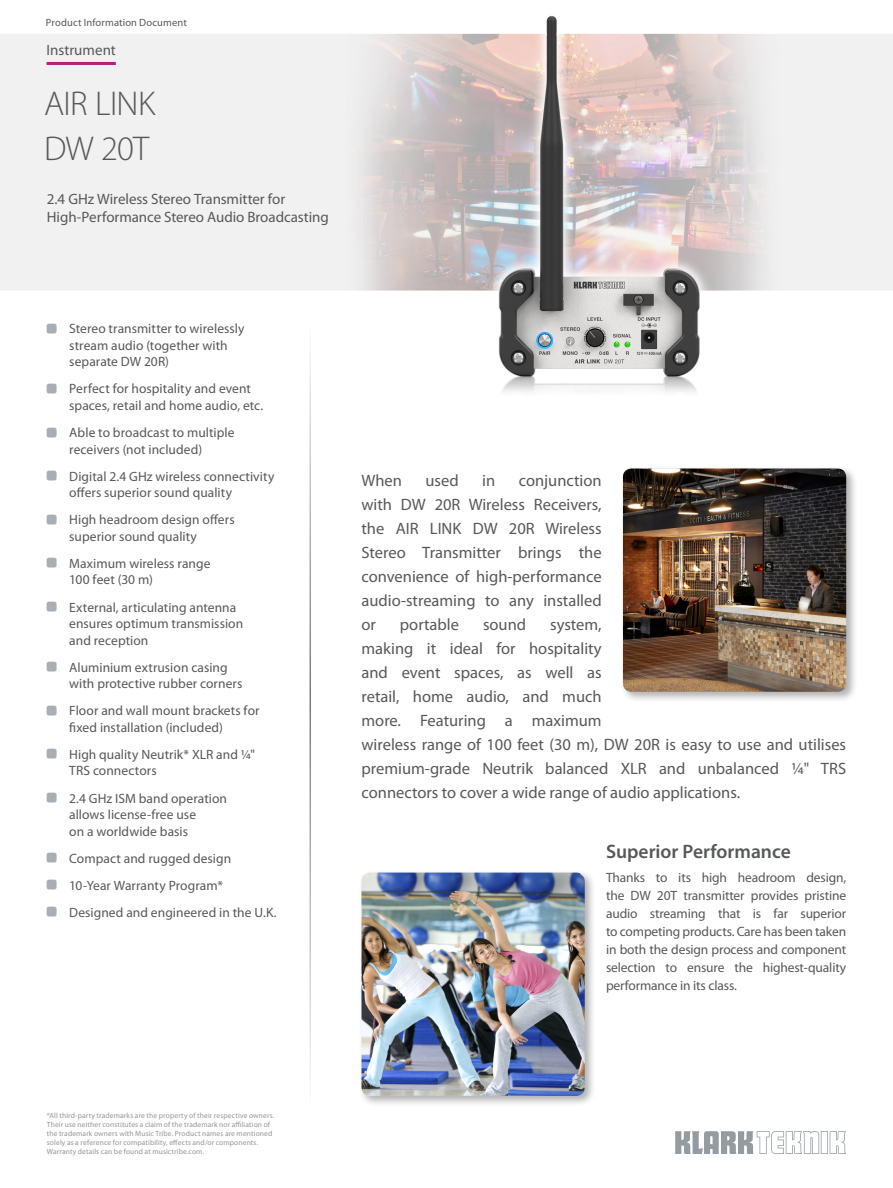
<style>
.page{position:relative;width:893px;height:1188px;background:#fff}
.page>*{position:absolute;margin:0;border:0;box-sizing:border-box;transform-origin:0 0}
._02_Search_Name{font:300 34.5px "Myriad Pro";letter-spacing:-.02em;color:#57585a}
._03_Description_Name{font:300 34.5px "Myriad Pro";color:#57585a}
._09_Body_Header_1{font:600 19.5px "Myriad Pro";color:#57585a}
._08_Standard_First_T{font:16.5px/24px "Myriad Pro";color:#57585a;text-align:justify}
._04_Product_Subhead{font:15px/18px "Myriad Pro";letter-spacing:-.005em;color:#57585a}
._01_Item_Group{font:15px "Myriad Pro";color:#57585a}
._05_Product_Features{font:13.5px/16.5px "Myriad Pro";letter-spacing:.005em;color:#57585a}
._08_Standard_Text{font:13.5px/18px "Myriad Pro";letter-spacing:-.01em;color:#57585a;text-align:justify}
.t1{font:10.5px "Myriad Pro";letter-spacing:.015em;color:#57585a}
._07_Disclaimer{font:7.5px/9px "Myriad Pro";letter-spacing:.02em;color:#939598}
.s1{font-family:"SQF Cust Glyph Set 1 V1";font-size:20.25px;color:#a8aeb4}
</style>
<div class="page">
<img style="left:0;top:15px;width:893px;height:377px">
<hr style="left:309px;top:324px;width:2px;height:797px;background:#231f20">
<svg style="left:675px;top:1131px;width:171px;height:23px"></svg>
<hr style="left:47px;top:62px;width:69px;height:3px;background:#b51f7e">
<div style="left:620px;top:465px;width:237px;height:238px;background:#231f20;opacity:.35"></div>
<img style="left:623px;top:469px;width:223px;height:223px">
<div style="left:358px;top:869px;width:238px;height:238px;background:#231f20;opacity:.35"></div>
<img style="left:361px;top:873px;width:224px;height:223px">
<p class="t1" style="left:46px;top:16px;width:142px">Product Information Document</p>
<p class="_01_Item_Group" style="left:47px;top:40px;width:71px">Instrument</p>
<p class="_02_Search_Name" style="left:44px;top:85px;width:113px">AIR LINK</p>
<p class="_03_Description_Name" style="left:44px;top:130px;width:107px">DW 20T</p>
<p class="_04_Product_Subhead" style="left:47px;top:190px;width:283px">2.4 GHz Wireless Stereo Transmitter for<br>High-Performance Stereo Audio Broadcasting</p>
<p class="_05_Product_Features" style="left:69px;top:320px;width:177px;text-indent:-22px"><span class="s1">#</span> Stereo transmitter to wirelessly stream audio (together with separate DW 20R)</p>
<p class="_05_Product_Features" style="left:69px;top:380px;width:195px;text-indent:-22px"><span class="s1">#</span> Perfect for hospitality and event spaces, retail and home audio, etc.</p>
<p class="_05_Product_Features" style="left:69px;top:424px;width:167px;text-indent:-22px"><span class="s1">#</span> Able to broadcast to multiple receivers (not included)</p>
<p class="_05_Product_Features" style="left:69px;top:468px;width:207px;text-indent:-22px"><span class="s1">#</span> Digital 2.4 GHz wireless connectivity offers superior sound quality</p>
<p class="_05_Product_Features" style="left:69px;top:511px;width:167px;text-indent:-22px"><span class="s1">#</span> High headroom design offers superior sound quality</p>
<p class="_05_Product_Features" style="left:69px;top:555px;width:143px;text-indent:-22px"><span class="s1">#</span> Maximum wireless range<br>100 feet (30 m)</p>
<p class="_05_Product_Features" style="left:69px;top:599px;width:175px;text-indent:-22px"><span class="s1">#</span> External, articulating antenna ensures optimum transmission and reception</p>
<p class="_05_Product_Features" style="left:69px;top:659px;width:175px;text-indent:-22px"><span class="s1">#</span> Aluminium extrusion casing with protective rubber corners</p>
<p class="_05_Product_Features" style="left:69px;top:702px;width:192px;text-indent:-22px"><span class="s1">#</span> Floor and wall mount brackets for fixed installation (included)</p>
<p class="_05_Product_Features" style="left:69px;top:746px;width:187px;text-indent:-22px"><span class="s1">#</span> High quality Neutrik* XLR and 1/4"<br>TRS connectors</p>
<p class="_05_Product_Features" style="left:69px;top:790px;width:159px;text-indent:-22px"><span class="s1">#</span> 2.4 GHz ISM band operation allows license-free use<br>on a worldwide basis</p>
<p class="_05_Product_Features" style="left:47px;top:850px;width:186px"><span class="s1">#</span> Compact and rugged design</p>
<p class="_05_Product_Features" style="left:47px;top:877px;width:178px"><span class="s1">#</span> 10-Year Warranty Program*</p>
<p class="_05_Product_Features" style="left:47px;top:904px;width:231px"><span class="s1">#</span> Designed and engineered in the U.K.</p>
<p class="_08_Standard_First_T" style="left:361px;top:468px;width:42px">When</p>
<p class="_08_Standard_First_T" style="left:425px;top:468px;width:35px">used</p>
<p class="_08_Standard_First_T" style="left:482px;top:468px;width:15px">in</p>
<p class="_08_Standard_First_T" style="left:361px;top:468px;width:242px;text-indent:157px">conjunction with DW 20R Wireless Receivers, the AIR LINK DW 20R Wireless Stereo Transmitter brings the convenience of high-performance audio-streaming to any installed or</p>
<p class="_08_Standard_First_T" style="left:400px;top:612px;width:61px">portable</p>
<p class="_08_Standard_First_T" style="left:483px;top:612px;width:45px">sound</p>
<p class="_08_Standard_First_T" style="left:361px;top:612px;width:486px;text-align:left;text-indent:189px">system,<br>making it ideal for hospitality<br>and event spaces, as well as<br>retail, home audio, and much<br>more. Featuring a maximum<br>wireless range of 100 feet (30 m), DW 20R is easy to use and utilises premium-grade Neutrik balanced XLR and unbalanced 1/4" TRS connectors to cover a wide range of audio applications.</p>
<p class="_09_Body_Header_1" style="left:606px;top:839px;width:186px">Superior Performance</p>
<p class="_08_Standard_Text" style="left:606px;top:868px;width:242px">Thanks to its high headroom design, the DW 20T transmitter provides pristine audio streaming that is far superior to competing products. Care has been taken in both the design process and component selection to ensure the highest-quality performance in its class.</p>
<p class="_07_Disclaimer" style="left:47px;top:1111px;width:229px">*All third-party trademarks are the property of their respective owners.<br>Their use neither constitutes a claim of the trademark nor affiliation of the trademark owners with Music Tribe. Product names are mentioned solely as a reference for compatibility, effects and/or components.<br>Warranty details can be found at musictribe.com.</p>
</div>
